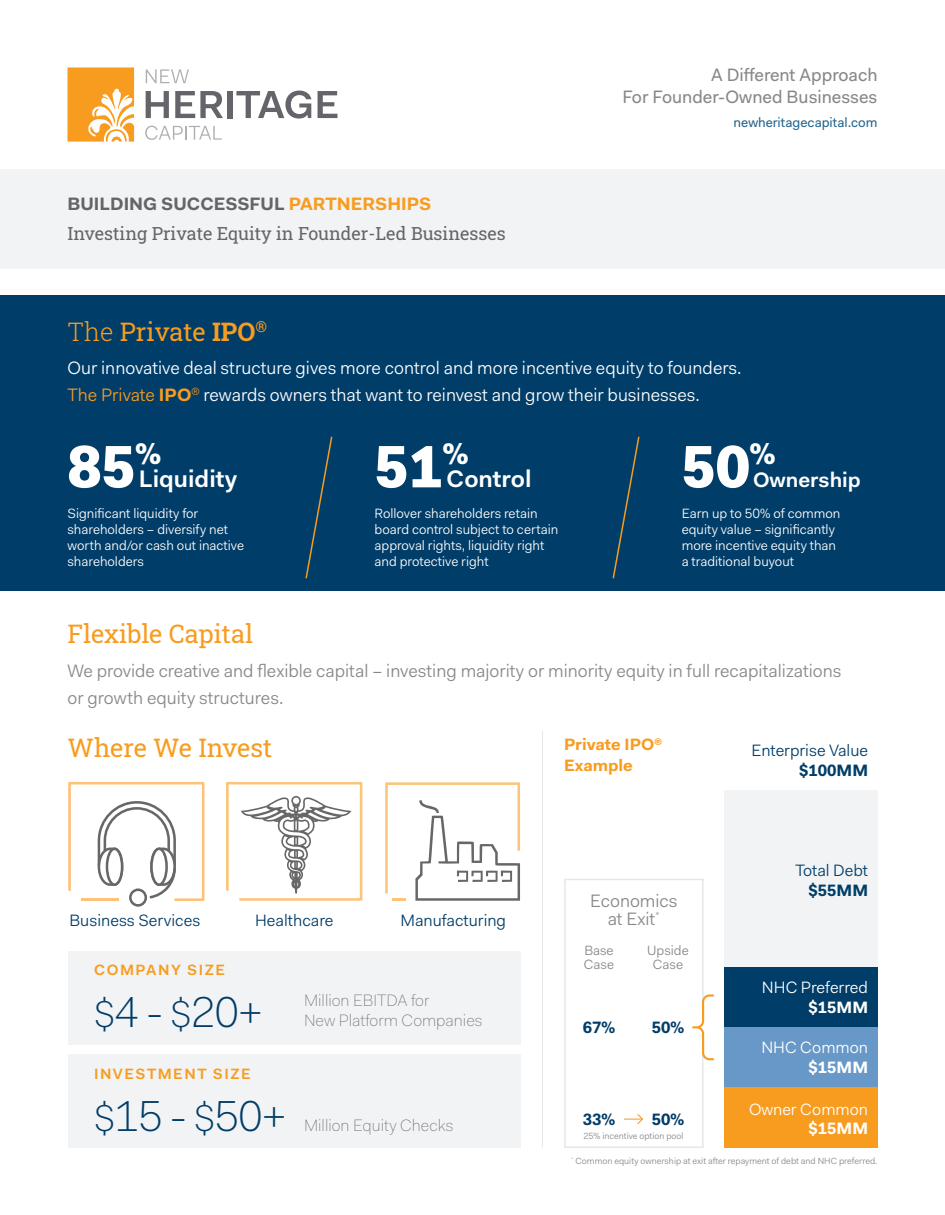
<style>
.page{position:relative;width:945px;height:1215px;background:#fff}
.page>*{position:absolute;margin:0;border:0;box-sizing:border-box;transform-origin:0 0}
.t1{font:900 60px "Fakt Pro";color:#fff}
.t2{font:300 43.5px "Fakt Pro";color:#003d68}
.t3{font:25.5px "Roboto Slab";color:#f89c1f}
.t4{font:600 24px "Fakt Pro";color:#fff}
.t5{font:600 21px "Fakt Pro";color:#fff}
.t6{font:18px/27px "Fakt Pro Blond";color:#fff}
.t7{font:18px/27px "Fakt Pro Blond";color:#898689}
.t8{font:18px "Roboto Slab";color:#64656a}
.t9{font:18px/21.6px "Fakt Pro";color:#898689;text-align:right}
.t10{font:700 18px "Fakt Pro";color:#64656a}
.t11{font:16.5px "Fakt Pro Blond";color:#003d68}
.t12{font:100 16.5px/19.8px "Fakt Pro";color:#64656a}
.t13{font:16.5px "Fakt Pro Blond";color:#fff}
.t14{font:700 16.5px "Fakt Pro";color:#003d68}
.t15{font:700 16.5px/20.2px "Fakt Pro";color:#f89c1f}
.t16{font:700 16.5px "Fakt Pro";color:#fff}
.t17{font:600 15px "Fakt Pro";letter-spacing:.1em;color:#f89c1f}
.t18{font:13.5px/16.2px "Fakt Pro Blond";color:#fff}
.t19{font:13.5px "Fakt Pro";color:#25648d}
.t20{font:13.5px/13.5px "Fakt Pro Blond";color:#898689}
.t21{font:9px "Fakt Pro Blond";color:#898689}
.s1{color:#f89c1f}
.s2{font-weight:300}
.s3{font-family:"Fakt Pro";font-weight:700;color:#f89c1f}
.s4{font-size:37.5px}
</style>
<div class="page">
<div style="left:0;top:296px;width:945px;height:295px;background:#003d68"></div>
<div style="left:0;top:169px;width:945px;height:99px;background:#f2f3f4"></div>
<svg style="left:305px;top:436px;width:28px;height:143px"></svg>
<svg style="left:612px;top:436px;width:28px;height:143px"></svg>
<div style="left:68px;top:951px;width:453px;height:94px;background:#f2f3f4"></div>
<div style="left:724px;top:790px;width:154px;height:177px;background:#f2f3f4"></div>
<svg style="left:146px;top:91px;width:23px;height:27px"></svg>
<svg style="left:175px;top:91px;width:48px;height:27px"></svg>
<div style="left:228px;top:91px;width:5px;height:27px;background:#64656a"></div>
<svg style="left:236px;top:91px;width:75px;height:28px"></svg>
<svg style="left:318px;top:91px;width:19px;height:27px"></svg>
<svg style="left:146px;top:69px;width:43px;height:14px"></svg>
<svg style="left:145px;top:126px;width:77px;height:14px"></svg>
<svg style="left:68px;top:68px;width:66px;height:74px"></svg>
<svg style="left:68px;top:782px;width:136px;height:125px"></svg>
<div style="left:68px;top:1054px;width:453px;height:94px;background:#f2f3f4"></div>
<hr style="left:542px;top:730px;width:1px;height:418px;background:#e6e7e9">
<div style="left:724px;top:967px;width:154px;height:61px;background:#003d68"></div>
<div style="left:724px;top:1027px;width:154px;height:61px;background:#6898c8"></div>
<div style="left:724px;top:1087px;width:154px;height:61px;background:#f89c1f"></div>
<div style="left:564px;top:879px;width:140px;height:269px;border:2px solid #e6e7e9"></div>
<svg style="left:624px;top:1114px;width:19px;height:10px"></svg>
<svg style="left:692px;top:994px;width:22px;height:66px"></svg>
<svg style="left:385px;top:782px;width:135px;height:119px"></svg>
<hr style="left:392px;top:898px;width:14px;height:3px;background:#fbc478">
<svg style="left:226px;top:782px;width:136px;height:119px"></svg>
<h3 class="t10" style="left:68px;top:192px;width:365px">BUILDING SUCCESSFUL <span class="s1">PARTNERSHIPS</span></h3>
<h3 class="t8" style="left:68px;top:221px;width:440px">Investing Private Equity in Founder-Led Businesses</h3>
<h3 class="t9" style="left:622px;top:64px;width:257px">A Different Approach<br>For Founder-Owned Businesses</h3>
<p class="t19" style="left:734px;top:113px;width:145px">newheritagecapital.com</p>
<h3 class="t3" style="left:68px;top:314px;width:201px"><span class="s2">The</span> Private IPO<sup>®</sup></h3>
<h3 class="t6" style="left:68px;top:355px;width:676px">Our innovative deal structure gives more control and more incentive equity to founders.<br><span class="s1">The Private</span> <span class="s3">IPO</span><sup>®</sup> rewards owners that want to reinvest and grow their businesses.</h3>
<h1 class="t1" style="left:68px;top:427px;width:95px">85<sup>%</sup></h1>
<h1 class="t1" style="left:375px;top:427px;width:95px">51<sup>%</sup></h1>
<h1 class="t1" style="left:682px;top:427px;width:95px">50<sup>%</sup></h1>
<h3 class="t4" style="left:139px;top:463px;width:100px">Liquidity</h3>
<h3 class="t4" style="left:446px;top:463px;width:87px">Control</h3>
<h3 class="t5" style="left:753px;top:466px;width:109px">Ownership</h3>
<p class="t18" style="left:68px;top:505px;width:178px">Significant liquidity for shareholders – diversify net worth and/or cash out inactive shareholders</p>
<p class="t18" style="left:375px;top:505px;width:185px">Rollover shareholders retain board control subject to certain approval rights, liquidity right and protective right</p>
<p class="t18" style="left:682px;top:505px;width:160px">Earn up to 50% of common equity value – significantly more incentive equity than a traditional buyout</p>
<h3 class="t3" style="left:68px;top:616px;width:187px">Flexible Capital</h3>
<h3 class="t7" style="left:68px;top:657px;width:775px">We provide creative and flexible capital – investing majority or minority equity in full recapitalizations or growth equity structures.</h3>
<h3 class="t3" style="left:68px;top:730px;width:206px">Where We Invest</h3>
<p class="t11" style="left:69px;top:909px;width:132px">Business Services</p>
<p class="t11" style="left:255px;top:909px;width:80px">Healthcare</p>
<p class="t11" style="left:400px;top:909px;width:107px">Manufacturing</p>
<p class="t17" style="left:94px;top:960px;width:132px">COMPANY SIZE</p>
<h2 class="t2" style="left:94px;top:983px;width:170px"><span class="s4">$</span>4 - <span class="s4">$</span>20+</h2>
<p class="t17" style="left:94px;top:1063px;width:158px">INVESTMENT SIZE</p>
<h2 class="t2" style="left:94px;top:1087px;width:194px"><span class="s4">$</span>15 - <span class="s4">$</span>50+</h2>
<p class="t12" style="left:304px;top:991px;width:180px">Million EBITDA for<br>New Platform Companies</p>
<p class="t12" style="left:304px;top:1115px;width:151px">Million Equity Checks</p>
<p class="t15" style="left:564px;top:734px;width:99px">Private IPO<sup>®<br></sup>Example</p>
<h3 class="t7" style="left:590px;top:892px;width:89px;line-height:18px;text-align:center">Economics at Exit<sup>*</sup></h3>
<p class="t20" style="left:584px;top:944px;width:32px">Base<br>Case</p>
<p class="t20" style="left:647px;top:944px;width:43px;text-align:center">Upside<br>Case</p>
<p class="t11" style="left:751px;top:739px;width:118px">Enterprise Value</p>
<p class="t14" style="left:799px;top:759px;width:70px">$100MM</p>
<p class="t11" style="left:796px;top:859px;width:74px">Total Debt</p>
<p class="t14" style="left:809px;top:879px;width:61px">$55MM</p>
<p class="t13" style="left:762px;top:976px;width:108px">NHC Preferred</p>
<p class="t16" style="left:809px;top:996px;width:61px">$15MM</p>
<p class="t13" style="left:761px;top:1036px;width:108px">NHC Common</p>
<p class="t16" style="left:809px;top:1056px;width:61px">$15MM</p>
<p class="t13" style="left:749px;top:1098px;width:121px">Owner Common</p>
<p class="t16" style="left:809px;top:1118px;width:61px">$15MM</p>
<p class="t14" style="left:652px;top:1017px;width:34px">50%</p>
<p class="t14" style="left:583px;top:1017px;width:34px">67%</p>
<p class="t14" style="left:583px;top:1108px;width:34px">33%</p>
<p class="t14" style="left:652px;top:1108px;width:34px">50%</p>
<p class="t21" style="left:583px;top:1130px;width:102px">25% incentive option pool</p>
<p class="t21" style="left:571px;top:1154px;width:308px"><sup>*</sup> Common equity ownership at exit after repayment of debt and NHC preferred.</p>
</div>
